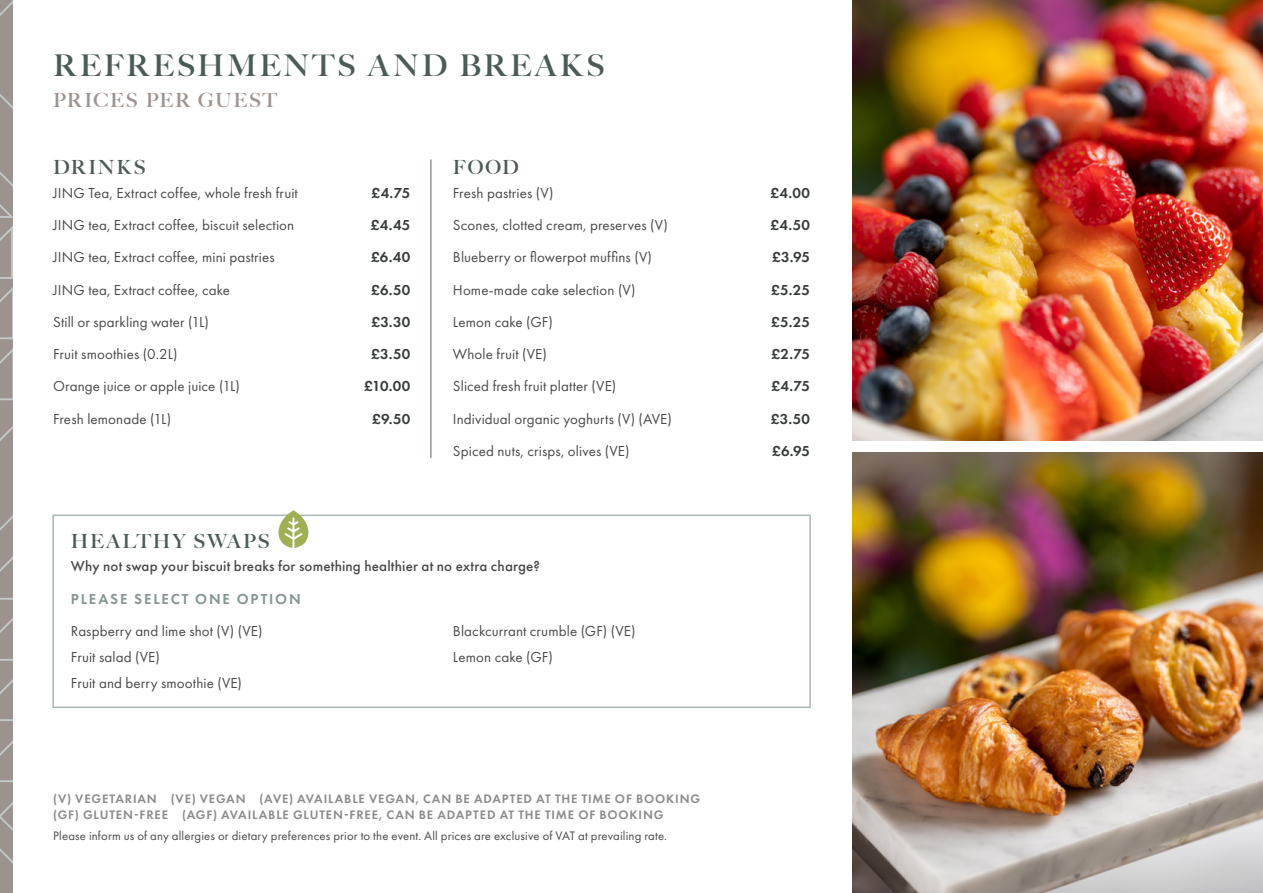
<style>
.page{position:relative;width:1263px;height:893px;background:#fff}
.page>*{position:absolute;margin:0;border:0;box-sizing:border-box;transform-origin:0 0}
.Lv1_Page_Heading{font:700 30px "Big Caslon FB";letter-spacing:.095em;color:#4b5c58}
.Lv1_Subheading{font:700 19.5px "Big Caslon FB";letter-spacing:.1em;color:#4b5c58}
.Lv2_Page_Heading{font:700 19.5px "Big Caslon FB";letter-spacing:.085em;color:#9c928e}
.Body_Copy{font:15px "Futura PT";letter-spacing:.01em;color:#4a4a49}
.Body_Copy_1_space_after{font:15px "Futura PT";letter-spacing:.01em;color:#4a4a49}
.Body_Copy-2{font:600 15px "Futura PT";letter-spacing:.01em;color:#383b3b}
.Body_Copy-3{font:500 15px "Futura PT";letter-spacing:.01em;color:#4a4a49}
.Lv2_Subheading{font:600 15px "Futura PT";letter-spacing:.125em;color:#849594}
.t1{font:600 12.75px/16.5px "Futura PT";letter-spacing:.065em;color:#8d8b8b}
.t2{font:12.75px "Futura PT";letter-spacing:.015em;color:#4a4a49}
</style>
<div class="page">
<hr style="left:430px;top:159px;width:2px;height:299px;background:#9c928e">
<div style="left:52px;top:514px;width:759px;height:194px;border:2px solid #a9b7b5"></div>
<svg style="left:279px;top:510px;width:29px;height:38px"></svg>
<svg style="left:0;top:0;width:13px;height:893px;background:#9f9692"></svg>
<img style="left:853px;top:0;width:410px;height:440px">
<img style="left:853px;top:453px;width:410px;height:440px">
<p class="Lv1_Page_Heading" style="left:53px;top:47px;width:553px">REFRESHMENTS AND BREAKS</p>
<p class="Lv2_Page_Heading" style="left:53px;top:89px;width:226px">PRICES PER GUEST</p>
<p class="Lv1_Subheading" style="left:53px;top:156px;width:94px">DRINKS</p>
<p class="Body_Copy" style="left:53px;top:184px;width:246px">JING Tea, Extract coffee, whole fresh fruit</p>
<p class="Body_Copy-2" style="left:372px;top:183px;width:40px">£4.75</p>
<p class="Body_Copy" style="left:53px;top:216px;width:243px">JING tea, Extract coffee, biscuit selection</p>
<p class="Body_Copy-2" style="left:371px;top:216px;width:41px">£4.45</p>
<p class="Body_Copy" style="left:53px;top:248px;width:223px">JING tea, Extract coffee, mini pastries</p>
<p class="Body_Copy-2" style="left:371px;top:248px;width:41px">£6.40</p>
<p class="Body_Copy" style="left:53px;top:281px;width:178px">JING tea, Extract coffee, cake</p>
<p class="Body_Copy-2" style="left:371px;top:280px;width:41px">£6.50</p>
<p class="Body_Copy" style="left:53px;top:313px;width:157px">Still or sparkling water (1L)</p>
<p class="Body_Copy-2" style="left:371px;top:312px;width:40px">£3.30</p>
<p class="Body_Copy" style="left:53px;top:345px;width:126px">Fruit smoothies (0.2L)</p>
<p class="Body_Copy-2" style="left:371px;top:345px;width:41px">£3.50</p>
<p class="Body_Copy" style="left:53px;top:377px;width:188px">Orange juice or apple juice (1L)</p>
<p class="Body_Copy-2" style="left:364px;top:377px;width:48px">£10.00</p>
<p class="Body_Copy" style="left:53px;top:410px;width:119px">Fresh lemonade (1L)</p>
<p class="Body_Copy-2" style="left:372px;top:409px;width:40px">£9.50</p>
<p class="Lv1_Subheading" style="left:453px;top:156px;width:67px">FOOD</p>
<p class="Body_Copy" style="left:453px;top:184px;width:102px">Fresh pastries (V)</p>
<p class="Body_Copy-2" style="left:771px;top:183px;width:41px">£4.00</p>
<p class="Body_Copy" style="left:453px;top:216px;width:216px">Scones, clotted cream, preserves (V)</p>
<p class="Body_Copy-2" style="left:770px;top:216px;width:41px">£4.50</p>
<p class="Body_Copy" style="left:453px;top:248px;width:201px">Blueberry or flowerpot muffins (V)</p>
<p class="Body_Copy-2" style="left:772px;top:248px;width:39px">£3.95</p>
<p class="Body_Copy" style="left:453px;top:281px;width:184px">Home-made cake selection (V)</p>
<p class="Body_Copy-2" style="left:771px;top:280px;width:40px">£5.25</p>
<p class="Body_Copy" style="left:453px;top:313px;width:101px">Lemon cake (GF)</p>
<p class="Body_Copy-2" style="left:771px;top:312px;width:40px">£5.25</p>
<p class="Body_Copy" style="left:453px;top:345px;width:95px">Whole fruit (VE)</p>
<p class="Body_Copy-2" style="left:771px;top:345px;width:40px">£2.75</p>
<p class="Body_Copy" style="left:453px;top:377px;width:165px">Sliced fresh fruit platter (VE)</p>
<p class="Body_Copy-2" style="left:771px;top:377px;width:40px">£4.75</p>
<p class="Body_Copy" style="left:453px;top:410px;width:220px">Individual organic yoghurts (V) (AVE)</p>
<p class="Body_Copy-2" style="left:771px;top:409px;width:41px">£3.50</p>
<p class="Body_Copy" style="left:453px;top:442px;width:178px">Spiced nuts, crisps, olives (VE)</p>
<p class="Body_Copy-2" style="left:772px;top:441px;width:39px">£6.95</p>
<p class="Lv1_Subheading" style="left:71px;top:529px;width:200px">HEALTHY SWAPS</p>
<p class="Body_Copy-3" style="left:71px;top:557px;width:470px">Why not swap your biscuit breaks for something healthier at no extra charge?</p>
<p class="Lv2_Subheading" style="left:71px;top:589px;width:231px">PLEASE SELECT ONE OPTION</p>
<p class="Body_Copy_1_space_after" style="left:71px;top:622px;width:193px">Raspberry and lime shot (V) (VE)</p>
<p class="Body_Copy_1_space_after" style="left:71px;top:648px;width:90px">Fruit salad (VE)</p>
<p class="Body_Copy_1_space_after" style="left:71px;top:674px;width:173px">Fruit and berry smoothie (VE)</p>
<p class="Body_Copy_1_space_after" style="left:453px;top:622px;width:184px">Blackcurrant crumble (GF) (VE)</p>
<p class="Body_Copy_1_space_after" style="left:453px;top:648px;width:101px">Lemon cake (GF)</p>
<p class="t1" style="left:53px;top:790px;width:648px">(V) VEGETARIAN (VE) VEGAN (AVE) AVAILABLE VEGAN, CAN BE ADAPTED AT THE TIME OF BOOKING (GF) GLUTEN-FREE (AGF) AVAILABLE GLUTEN-FREE, CAN BE ADAPTED AT THE TIME OF BOOKING</p>
<p class="t2" style="left:53px;top:828px;width:615px">Please inform us of any allergies or dietary preferences prior to the event. All prices are exclusive of VAT at prevailing rate.</p>
</div>
